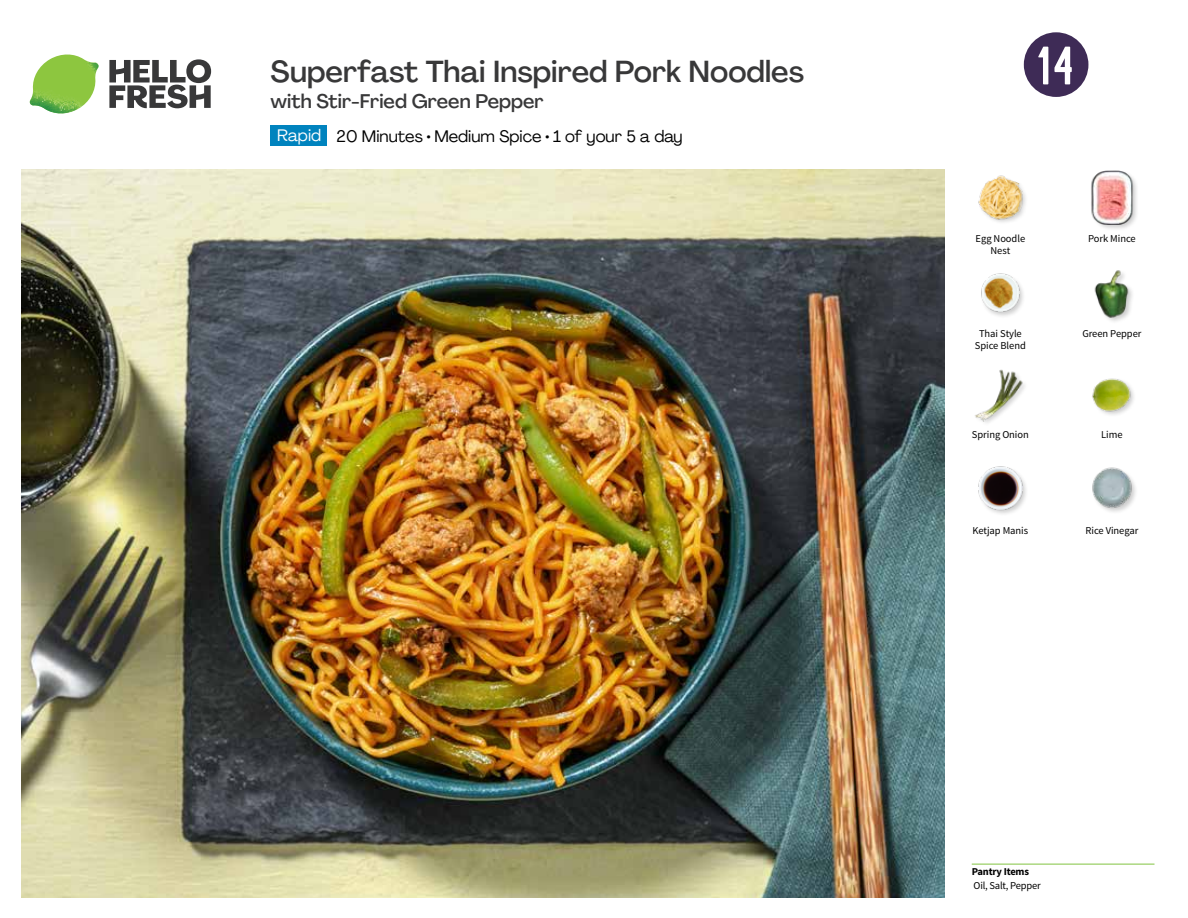
<style>
.page{position:relative;width:1188px;height:918px;background:#fff}
.page>*{position:absolute;margin:0;border:0;box-sizing:border-box;transform-origin:0 0}
.t1{font:54px "Kapra";color:#fff}
.t2{font:500 30px "Agrandir";color:#383839}
.t3{font:500 19.5px "Agrandir";color:#383839}
.t4{font:16.5px "Agrandir";color:#000}
.t5{font:16.5px "Agrandir";color:#fff}
.t6{font:10.5px/12px "Source Sans Pro";letter-spacing:-.005em;color:#000;text-align:center}
.t7{font:700 10.5px "Source Sans Pro";letter-spacing:-.02em;color:#000}
</style>
<div class="page">
<svg style="left:109px;top:59px;width:102px;height:49px"></svg>
<img style="left:30px;top:55px;width:69px;height:59px">
<img style="left:21px;top:170px;width:924px;height:728px">
<div style="left:271px;top:126px;width:56px;height:20px;background:#0083be"></div>
<img style="left:1092px;top:378px;width:42px;height:37px">
<img style="left:1094px;top:270px;width:38px;height:52px">
<img style="left:978px;top:466px;width:48px;height:48px">
<div style="left:1091px;top:170px;width:48px;height:62px;background:#000;opacity:.2"></div>
<img style="left:1091px;top:170px;width:48px;height:55px">
<img style="left:981px;top:273px;width:42px;height:43px">
<img style="left:1092px;top:467px;width:44px;height:45px">
<img style="left:978px;top:175px;width:48px;height:47px">
<img style="left:975px;top:369px;width:50px;height:54px">
<hr style="left:972px;top:864px;width:183px;height:1px;background:#82c341">
<svg style="left:1023px;top:32px;width:66px;height:65px"></svg>
<h2 class="t2" style="left:271px;top:53px;width:535px">Superfast Thai Inspired Pork Noodles</h2>
<h3 class="t3" style="left:271px;top:89px;width:275px">with Stir-Fried Green Pepper</h3>
<h3 class="t4" style="left:337px;top:126px;width:348px">20 Minutes • Medium Spice • 1 of your 5 a day</h3>
<h3 class="t5" style="left:277px;top:125px;width:46px">Rapid</h3>
<h1 class="t1" style="left:1038px;top:35px;width:37px">14</h1>
<p class="t6" style="left:976px;top:232px;width:51px">Egg Noodle<br>Nest</p>
<p class="t6" style="left:1088px;top:232px;width:49px">Pork Mince</p>
<p class="t6" style="left:979px;top:328px;width:44px">Thai Style</p>
<p class="t6" style="left:1082px;top:328px;width:61px">Green Pepper</p>
<p class="t6" style="left:975px;top:340px;width:52px">Spice Blend</p>
<p class="t6" style="left:972px;top:429px;width:58px">Spring Onion</p>
<p class="t6" style="left:1101px;top:429px;width:23px">Lime</p>
<p class="t6" style="left:973px;top:524px;width:57px">Ketjap Manis</p>
<p class="t6" style="left:1085px;top:524px;width:54px">Rice Vinegar</p>
<p class="t7" style="left:972px;top:865px;width:59px">Pantry Items</p>
<p class="t6" style="left:974px;top:880px;width:69px">Oil, Salt, Pepper</p>
</div>
